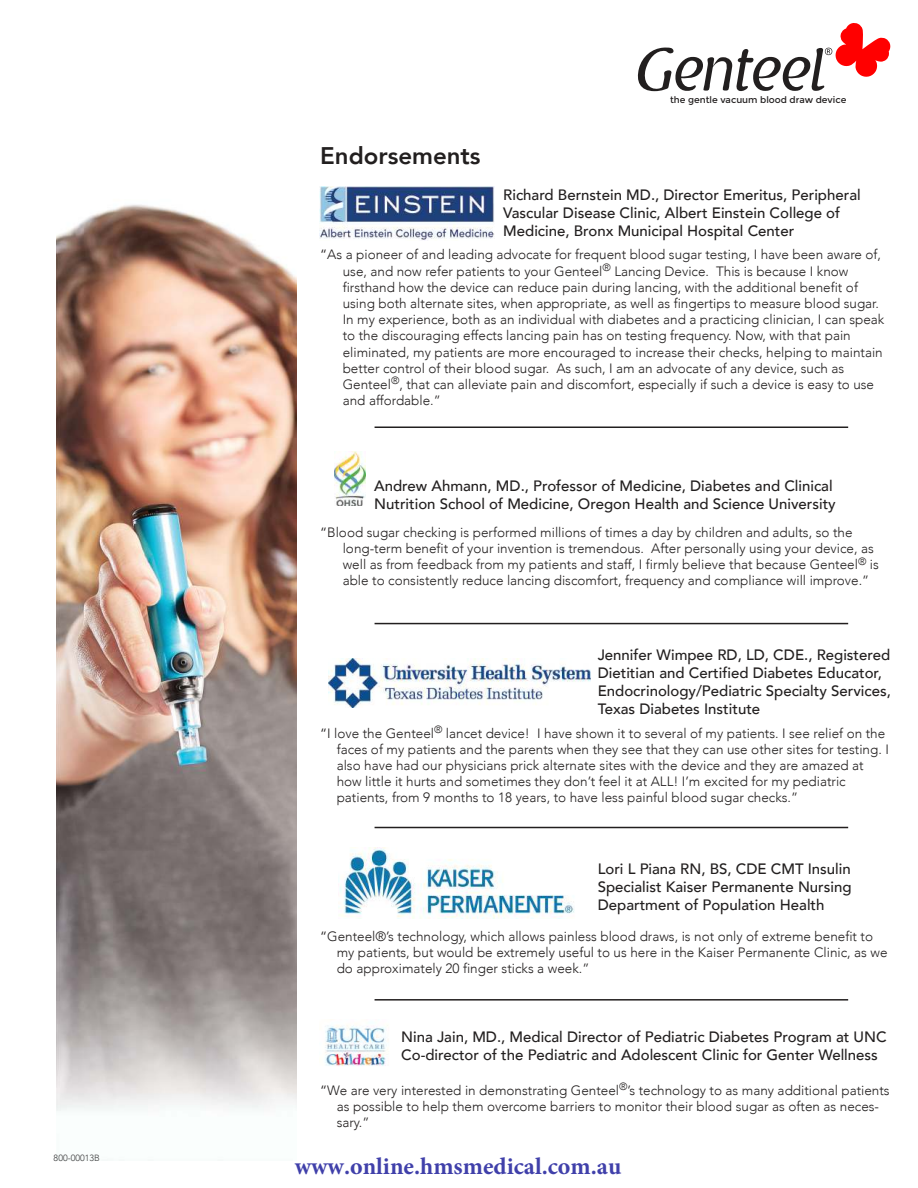
<style>
.page{position:relative;width:918px;height:1188px;background:#fff}
.page>*{position:absolute;margin:0;border:0;box-sizing:border-box;transform-origin:0 0}
.t1{font:700 24px "Minion Pro";color:#4040aa}
.t2{font:800 24px "Avenir";color:#221f1f}
.t3{font:500 15px/18px "Avenir";color:#221f1f}
.t4{font:300 13.5px/16.2px "Avenir";color:#221f1f}
.t5{font:9.3px "Montserrat";color:#221f1f}
.t6{font:300 9px "Avenir";color:#404041}
.s1{font-weight:400}
</style>
<div class="page">
<img style="left:56px;top:205px;width:240px;height:906px">
<img style="left:319px;top:187px;width:175px;height:53px">
<img style="left:334px;top:452px;width:32px;height:54px">
<img style="left:329px;top:658px;width:262px;height:50px">
<hr style="left:375px;top:427px;width:473px;height:1px;background:#221f1f">
<hr style="left:375px;top:623px;width:473px;height:1px;background:#221f1f">
<hr style="left:375px;top:827px;width:473px;height:1px;background:#221f1f">
<hr style="left:375px;top:999px;width:473px;height:2px;background:#221f1f">
<svg style="left:637px;top:23px;width:254px;height:68px"></svg>
<img style="left:340px;top:848px;width:235px;height:71px">
<img style="left:325px;top:1025px;width:63px;height:41px">
<p class="t6" style="left:54px;top:1154px;width:48px">800-00013B</p>
<h1 class="t2" style="left:320px;top:137px;width:162px">Endorsements</h1>
<p class="t5" style="left:670px;top:96px;width:178px">the gentle vacuum blood draw device</p>
<p class="t3" style="left:503px;top:187px;width:359px">Richard Bernstein MD., Director Emeritus, Peripheral<br>Vascular Disease Clinic, Albert Einstein College of<br>Medicine, Bronx Municipal Hospital Center</p>
<p class="t4" style="left:343px;top:248px;width:543px;text-indent:-22px"><span class="s1">“</span>As a pioneer of and leading advocate for frequent blood sugar testing, I have been aware of, use, and now refer patients to your Genteel<sup>®</sup> Lancing Device. This is because I know firsthand how the device can reduce pain during lancing, with the additional benefit of using both alternate sites, when appropriate, as well as fingertips to measure blood sugar.<br>In my experience, both as an individual with diabetes and a practicing clinician, I can speak to the discouraging effects lancing pain has on testing frequency. Now, with that pain eliminated, my patients are more encouraged to increase their checks, helping to maintain better control of their blood sugar. As such, I am an advocate of any device, such as Genteel<sup>®</sup>, that can alleviate pain and discomfort, especially if such a device is easy to use and affordable.”</p>
<p class="t3" style="left:374px;top:478px;width:463px">Andrew Ahmann, MD., Professor of Medicine, Diabetes and Clinical<br>Nutrition School of Medicine, Oregon Health and Science University</p>
<p class="t4" style="left:343px;top:525px;width:538px;text-indent:-22px"><span class="s1">“</span>Blood sugar checking is performed millions of times a day by children and adults, so the long-term benefit of your invention is tremendous. After personally using your device, as well as from feedback from my patients and staff, I firmly believe that because Genteel<sup>®</sup> is able to consistently reduce lancing discomfort, frequency and compliance will improve.”</p>
<p class="t3" style="left:598px;top:647px;width:295px">Jennifer Wimpee RD, LD, CDE., Registered Dietitian and Certified Diabetes Educator, Endocrinology/Pediatric Specialty Services, Texas Diabetes Institute</p>
<p class="t4" style="left:337px;top:726px;width:554px;text-indent:-16px"><span class="s1">“</span>I love the Genteel<sup>®</sup> lancet device! I have shown it to several of my patients. I see relief on the faces of my patients and the parents when they see that they can use other sites for testing. I also have had our physicians prick alternate sites with the device and they are amazed at how little it hurts and sometimes they don’t feel it at ALL! I’m excited for my pediatric patients, from 9 months to 18 years, to have less painful blood sugar checks.”</p>
<p class="t3" style="left:598px;top:861px;width:255px;text-align:justify">Lori L Piana RN, BS, CDE CMT Insulin Specialist Kaiser Permanente Nursing Department of Population Health</p>
<p class="t4" style="left:337px;top:929px;width:552px;text-indent:-16px"><span class="s1">“</span>Genteel®’s technology, which allows painless blood draws, is not only of extreme benefit to my patients, but would be extremely useful to us here in the Kaiser Permanente Clinic, as we do approximately 20 finger sticks a week.”</p>
<p class="t3" style="left:401px;top:1030px;width:487px">Nina Jain, MD., Medical Director of Pediatric Diabetes Program at UNC<br>Co-director of the Pediatric and Adolescent Clinic for Genter Wellness</p>
<p class="t4" style="left:337px;top:1083px;width:554px;text-indent:-16px"><span class="s1">“</span>We are very interested in demonstrating Genteel<sup>®</sup>’s technology to as many additional patients as possible to help them overcome barriers to monitor their blood sugar as often as neces&shy;sary.”</p>
<h1 class="t1" style="left:295px;top:1149px;width:328px">www.online.hmsmedical.com.au</h1>
</div>
